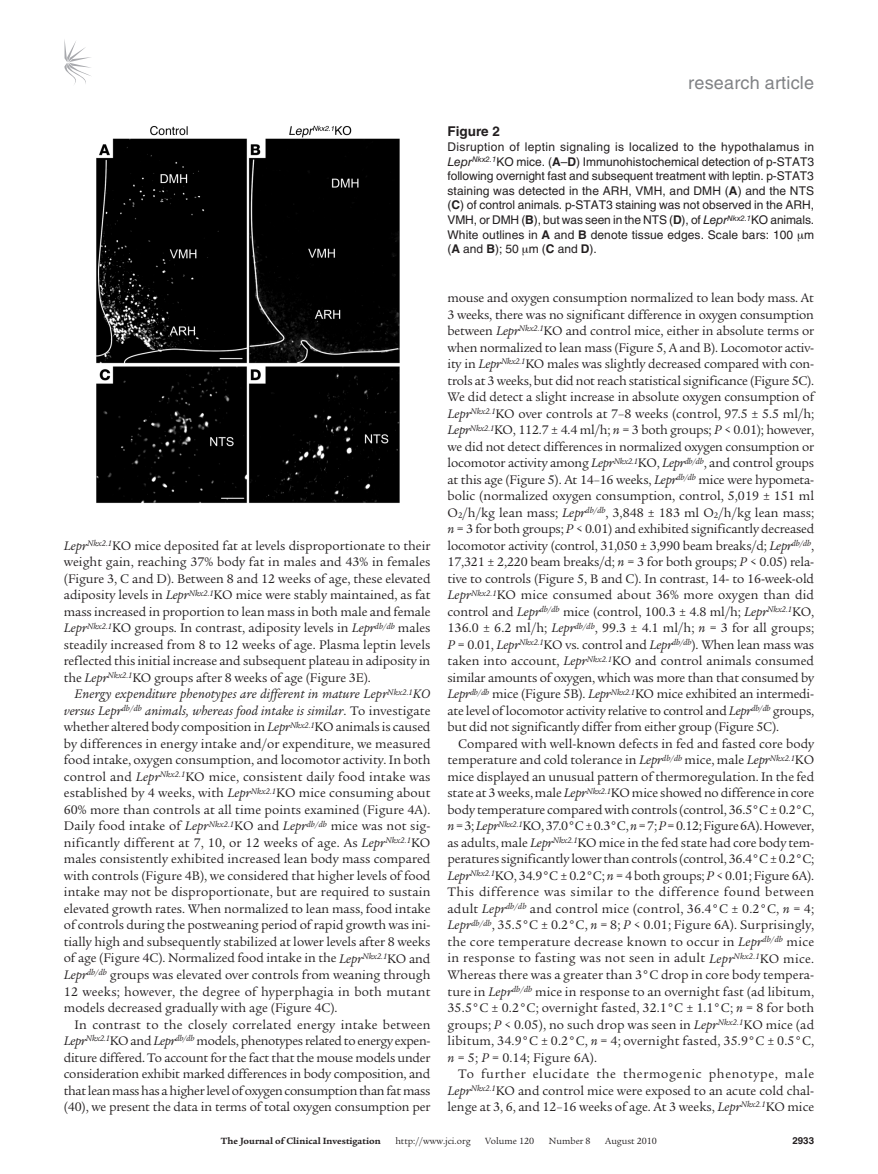
<style>
.page{position:relative;width:878px;height:1174px;background:#fff}
.page>*{position:absolute;margin:0;border:0;box-sizing:border-box;transform-origin:0 0}
.t1{font:18px "Helvetica LT Std";letter-spacing:.01em;color:#808285}
.t2{font:13.5px/16.5px "Legacy Serif Std";color:#231f20;text-align:justify}
.t3{font:700 13.5px "Helvetica LT Std";color:#231f20}
.t4{font:12px/14.7px "Helvetica LT Std";letter-spacing:.01em;color:#231f20;text-align:justify}
.t5{font:9.75px "Legacy Serif Std";color:#231f20}
.t6{font:700 9.75px "Legacy Serif Std";color:#231f20}
.t7{font:700 9.75px "Helvetica LT Std";color:#231f20}
.s1{font-style:italic}
.s2{font-weight:700}
</style>
<div class="page">
<svg style="left:64px;top:39px;width:27px;height:45px"></svg>
<img style="left:96px;top:125px;width:304px;height:378px">
<h1 class="t1" style="left:688px;top:72px;width:127px">research article</h1>
<p class="t2" style="left:64px;top:537px;width:368px"><span class="s1">Lepr</span><sup>Nkx2.1</sup>KO mice deposited fat at levels disproportionate to their weight gain, reaching 37% body fat in males and 43% in females (Figure 3, C and D). Between 8 and 12 weeks of age, these elevated adiposity levels in <span class="s1">Lepr</span><sup>Nkx2.1</sup>KO mice were stably maintained, as fat mass increased in proportion to lean mass in both male and female <span class="s1">Lepr</span><sup>Nkx2.1</sup>KO groups. In contrast, adiposity levels in <span class="s1">Lepr</span><sup>db/db</sup> males steadily increased from 8 to 12 weeks of age. Plasma leptin levels reflected this initial increase and subsequent plateau in adiposity in the <span class="s1">Lepr</span><sup>Nkx2.1</sup>KO groups after 8 weeks of age (Figure 3E).</p>
<p class="t2" style="left:64px;top:686px;width:368px;text-indent:11px"><span class="s1">Energy expenditure phenotypes are different in mature Lepr</span><sup>Nkx2.1</sup><span class="s1">KO versus Lepr</span><sup>db/db</sup> <span class="s1">animals, whereas food intake is similar</span>. To investigate whether altered body composition in <span class="s1">Lepr</span><sup>Nkx2.1</sup>KO animals is caused by differences in energy intake and/or expenditure, we measured food intake, oxygen consumption, and locomotor activity. In both control and <span class="s1">Lepr</span><sup>Nkx2.1</sup>KO mice, consistent daily food intake was established by 4 weeks, with <span class="s1">Lepr</span><sup>Nkx2.1</sup>KO mice consuming about 60% more than controls at all time points examined (Figure 4A).<br>Daily food intake of <span class="s1">Lepr</span><sup>Nkx2.1</sup>KO and <span class="s1">Lepr</span><sup>db/db</sup> mice was not sig&shy;nificantly different at 7, 10, or 12 weeks of age. As <span class="s1">Lepr</span><sup>Nkx2.1</sup>KO males consistently exhibited increased lean body mass compared with controls (Figure 4B), we considered that higher levels of food intake may not be disproportionate, but are required to sustain elevated growth rates. When normalized to lean mass, food intake of controls during the postweaning period of rapid growth was ini&shy;tially high and subsequently stabilized at lower levels after 8 weeks of age (Figure 4C). Normalized food intake in the <span class="s1">Lepr</span><sup>Nkx2.1</sup>KO and <span class="s1">Lepr</span><sup>db/db</sup> groups was elevated over controls from weaning through 12 weeks; however, the degree of hyperphagia in both mutant models decreased gradually with age (Figure 4C).</p>
<p class="t2" style="left:64px;top:1016px;width:368px;text-indent:11px">In contrast to the closely correlated energy intake between <span class="s1">Lepr</span><sup>Nkx2.1</sup>KO and <span class="s1">Lepr</span><sup>db/db</sup> models, phenotypes related to energy expen&shy;diture differed. To account for the fact that the mouse models under consideration exhibit marked differences in body composition, and thatleanmasshas ahigherlevelofoxygenconsumptionthanfatmass (40), we present the data in terms of total oxygen consumption per</p>
<p class="t3" style="left:447px;top:123px;width:54px">Figure 2</p>
<p class="t4" style="left:447px;top:139px;width:368px">Disruption of leptin signaling is localized to the hypothalamus in <span class="s1">Lepr</span><sup>Nkx2.1</sup>KO mice. (<span class="s2">A</span>–<span class="s2">D</span>) Immunohistochemical detection of p-STAT3 following overnight fast and subsequent treatment with leptin. p-STAT3 staining was detected in the ARH, VMH, and DMH (<span class="s2">A</span>) and the NTS (<span class="s2">C</span>) of control animals. p-STAT3 staining was not observed in the ARH, VMH, or DMH (<span class="s2">B</span>), but was seen in the NTS (<span class="s2">D</span>), of <span class="s1">Lepr</span><sup>Nkx2.1</sup>KO animals.<br>White outlines in <span class="s2">A</span> and <span class="s2">B</span> denote tissue edges. Scale bars: 100 m (<span class="s2">A</span> and <span class="s2">B</span>); 50 m (<span class="s2">C</span> and <span class="s2">D</span>).</p>
<p class="t2" style="left:447px;top:290px;width:368px">mouse and oxygen consumption normalized to lean body mass. At 3 weeks, there was no significant difference in oxygen consumption between <span class="s1">Lepr</span><sup>Nkx2.1</sup>KO and control mice, either in absolute terms or when normalized to lean mass (Figure 5, A and B). Locomotor activ&shy;ity in <span class="s1">Lepr</span><sup>Nkx2.1</sup>KO males was slightly decreased compared with con&shy;trols at 3 weeks, but did not reach statistical significance (Figure 5C).<br>We did detect a slight increase in absolute oxygen consumption of <span class="s1">Lepr</span><sup>Nkx2.1</sup>KO over controls at 7–8 weeks (control, 97.5 ± 5.5 ml/h; <span class="s1">Lepr</span><sup>Nkx2.1</sup>KO, 112.7 ± 4.4 ml/h; <span class="s1">n</span> = 3 both groups; <span class="s1">P</span> &lt; 0.01); however, we did not detect differences in normalized oxygen consumption or locomotor activity among <span class="s1">Lepr</span><sup>Nkx2.1</sup>KO, <span class="s1">Lepr</span><sup>db/db</sup>, and control groups at this age (Figure 5). At 14–16 weeks, <span class="s1">Lepr</span><sup>db/db</sup> mice were hypometa&shy;bolic (normalized oxygen consumption, control, 5,019 ± 151 ml O<sub>2</sub>/h/kg lean mass; <span class="s1">Lepr</span><sup>db/db</sup>, 3,848 ± 183 ml O<sub>2</sub>/h/kg lean mass; <span class="s1">n</span> = 3 for both groups; <span class="s1">P</span> &lt; 0.01) and exhibited significantly decreased locomotor activity (control, 31,050 ± 3,990 beam breaks/d; <span class="s1">Lepr</span><sup>db/db</sup>, 17,321 ± 2,220 beam breaks/d; <span class="s1">n</span> = 3 for both groups; <span class="s1">P</span> &lt; 0.05) rela&shy;tive to controls (Figure 5, B and C). In contrast, 14- to 16-week-old <span class="s1">Lepr</span><sup>Nkx2.1</sup>KO mice consumed about 36% more oxygen than did control and <span class="s1">Lepr</span><sup>db/db</sup> mice (control, 100.3 ± 4.8 ml/h; <span class="s1">Lepr</span><sup>Nkx2.1</sup>KO, 136.0 ± 6.2 ml/h; <span class="s1">Lepr</span><sup>db/db</sup>, 99.3 ± 4.1 ml/h; <span class="s1">n</span> = 3 for all groups; <span class="s1">P</span> = 0.01, <span class="s1">Lepr</span><sup>Nkx2.1</sup>KO vs. control and <span class="s1">Lepr</span><sup>db/db</sup>). When lean mass was taken into account, <span class="s1">Lepr</span><sup>Nkx2.1</sup>KO and control animals consumed similar amounts of oxygen, which was more than that consumed by <span class="s1">Lepr</span><sup>db/db</sup> mice (Figure 5B). <span class="s1">Lepr</span><sup>Nkx2.1</sup>KO mice exhibited an intermedi&shy;ate level oflocomotor activity relative to control and <span class="s1">Lepr</span><sup>db/db</sup> groups, but did not significantly differ from either group (Figure 5C).</p>
<p class="t2" style="left:447px;top:735px;width:368px;text-indent:11px">Compared with well-known defects in fed and fasted core body temperature and cold tolerance in <span class="s1">Lepr</span><sup>db/db</sup> mice, male <span class="s1">Lepr</span><sup>Nkx2.1</sup>KO mice displayed an unusual pattern of thermoregulation. In the fed state at 3 weeks, male <span class="s1">Lepr</span><sup>Nkx2.1</sup>KO mice showed no difference in core body temperature compared with controls (control, 36.5°C ± 0.2°C, <span class="s1">n</span>=3;<span class="s1">Lepr</span><sup>Nkx2.1</sup>KO,37.0°C±0.3°C,<span class="s1">n</span>=7;<span class="s1">P</span>=0.12;Figure6A).However, as adults, male <span class="s1">Lepr</span><sup>Nkx2.1</sup>KO mice in the fed state had core body tem&shy;peratures significantly lower than controls (control, 36.4°C ± 0.2°C; <span class="s1">Lepr</span><sup>Nkx2.1</sup>KO, 34.9°C ± 0.2°C; <span class="s1">n</span> = 4 both groups; <span class="s1">P</span> &lt; 0.01; Figure 6A).<br>This difference was similar to the difference found between adult <span class="s1">Lepr</span><sup>db/db</sup> and control mice (control, 36.4°C ± 0.2°C, <span class="s1">n</span> = 4; <span class="s1">Lepr</span><sup>db/db</sup>, 35.5°C ± 0.2°C, <span class="s1">n</span> = 8; <span class="s1">P</span> &lt; 0.01; Figure 6A). Surprisingly, the core temperature decrease known to occur in <span class="s1">Lepr</span><sup>db/db</sup> mice in response to fasting was not seen in adult <span class="s1">Lepr</span><sup>Nkx2.1</sup>KO mice.<br>Whereas there was a greater than 3°C drop in core body tempera&shy;ture in <span class="s1">Lepr</span><sup>db/db</sup> mice in response to an overnight fast (ad libitum, 35.5°C ± 0.2°C; overnight fasted, 32.1°C ± 1.1°C; <span class="s1">n</span> = 8 for both groups; <span class="s1">P</span> &lt; 0.05), no such drop was seen in <span class="s1">Lepr</span><sup>Nkx2.1</sup>KO mice (ad libitum, 34.9°C ± 0.2°C, <span class="s1">n</span> = 4; overnight fasted, 35.9°C ± 0.5°C, <span class="s1">n</span> = 5; <span class="s1">P</span> = 0.14; Figure 6A).</p>
<p class="t2" style="left:447px;top:1065px;width:368px;text-indent:11px">To further elucidate the thermogenic phenotype, male <span class="s1">Lepr</span><sup>Nkx2.1</sup>KO and control mice were exposed to an acute cold chal&shy;lenge at 3, 6, and 12–16 weeks of age. At 3 weeks, <span class="s1">Lepr</span><sup>Nkx2.1</sup>KO mice</p>
<p class="t6" style="left:221px;top:1135px;width:161px">The Journal of Clinical Investigation</p>
<p class="t5" style="left:395px;top:1135px;width:77px">http://www.jci.org</p>
<p class="t5" style="left:485px;top:1135px;width:50px">Volume 120</p>
<p class="t5" style="left:549px;top:1135px;width:43px">Number 8</p>
<p class="t5" style="left:605px;top:1135px;width:53px">August 2010</p>
<p class="t7" style="left:792px;top:1134px;width:23px">2933</p>
</div>
